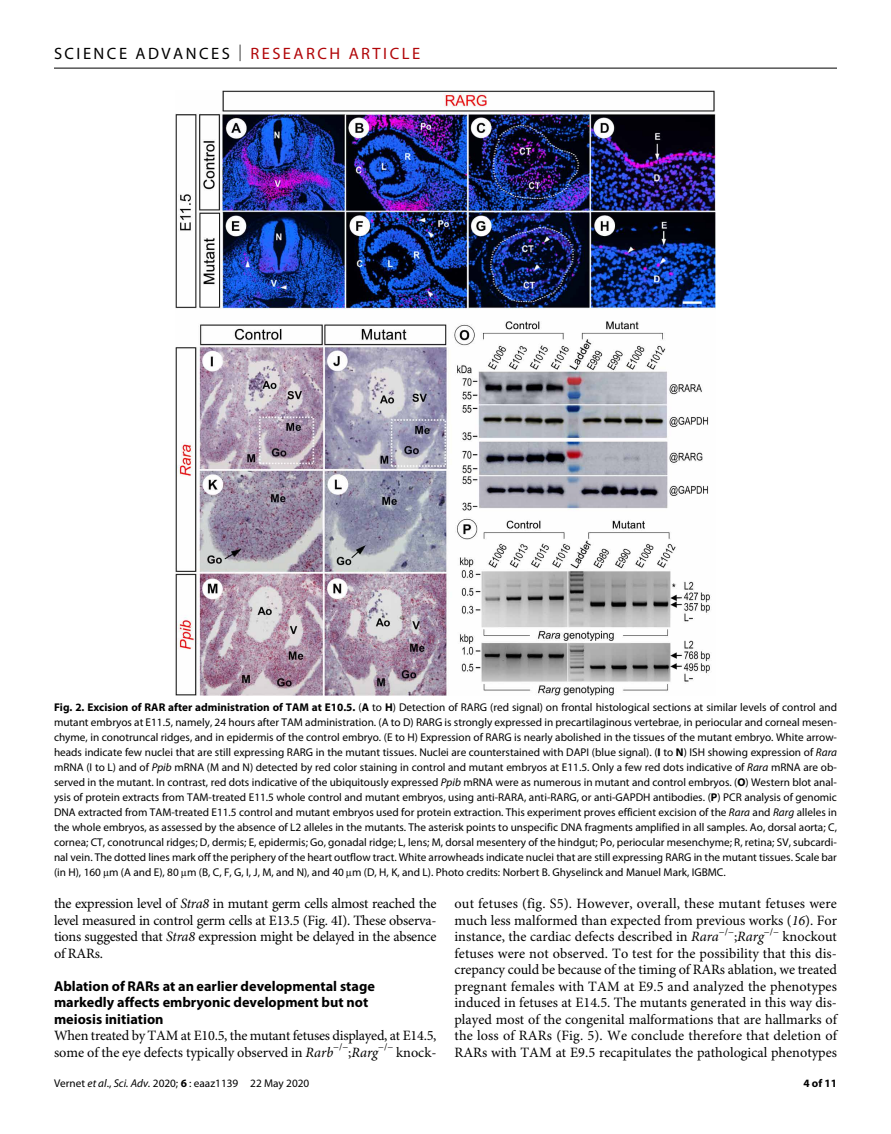
<style>
.page{position:relative;width:891px;height:1134px;background:#fff}
.page>*{position:absolute;margin:0;border:0;box-sizing:border-box;transform-origin:0 0}
.t1{font:16.5px "Myriad Pro";letter-spacing:.15em;color:#000}
.t2{font:14.25px/16.5px "Minion Pro";letter-spacing:-.02em;color:#000;text-align:justify}
.t3{font:700 14.25px/16.5px "Myriad Pro";color:#000}
.t4{font:11.25px/15px "Myriad Pro";color:#000;text-align:justify}
.t5{font:700 11.25px "Myriad Pro";color:#000}
.s1{font-weight:300}
.s2{color:#b10508}
.s3{font-weight:700}
.s4{font-style:italic}
</style>
<div class="page">
<hr style="left:54px;top:68px;width:783px;height:1px;background:#000">
<img style="left:176px;top:90px;width:540px;height:605px">
<h1 class="t1" style="left:54px;top:40px;width:368px">SCIENCE ADVANCES <span class="s1">|</span> <span class="s2">RESEARCH ARTICLE</span></h1>
<p class="t4" style="left:54px;top:700px;width:785px"><span class="s3">Fig. 2. Excision of RAR after administration of TAM at E10.5.</span> (<span class="s3">A</span> to <span class="s3">H</span>) Detection of RARG (red signal) on frontal histological sections at similar levels of control and mutant embryos at E11.5, namely, 24 hours after TAM administration. (A to D) RARG is strongly expressed in precartilaginous vertebrae, in periocular and corneal mesen&shy;chyme, in conotruncal ridges, and in epidermis of the control embryo. (E to H) Expression of RARG is nearly abolished in the tissues of the mutant embryo. White arrow&shy;heads indicate few nuclei that are still expressing RARG in the mutant tissues. Nuclei are counterstained with DAPI (blue signal). (<span class="s3">I</span> to <span class="s3">N</span>) ISH showing expression of <span class="s4">Rara </span>mRNA (I to L) and of <span class="s4">Ppib</span> mRNA (M and N) detected by red color staining in control and mutant embryos at E11.5. Only a few red dots indicative of <span class="s4">Rara</span> mRNA are ob&shy;served in the mutant. In contrast, red dots indicative of the ubiquitously expressed <span class="s4">Ppib</span> mRNA were as numerous in mutant and control embryos. (<span class="s3">O</span>) Western blot anal&shy;ysis of protein extracts from TAM-treated E11.5 whole control and mutant embryos, using anti-RARA, anti-RARG, or anti-GAPDH antibodies. (<span class="s3">P</span>) PCR analysis of genomic DNA extracted from TAM-treated E11.5 control and mutant embryos used for protein extraction. This experiment proves efficient excision of the <span class="s4">Rara</span> and <span class="s4">Rarg</span> alleles in the whole embryos, as assessed by the absence of L2 alleles in the mutants. The asterisk points to unspecific DNA fragments amplified in all samples. Ao, dorsal aorta; C, cornea; CT, conotruncal ridges; D, dermis; E, epidermis; Go, gonadal ridge; L, lens; M, dorsal mesentery of the hindgut; Po, periocular mesenchyme; R, retina; SV, subcardi&shy;nal vein. The dotted lines mark off the periphery of the heart outflow tract. White arrowheads indicate nuclei that are still expressing RARG in the mutant tissues. Scale bar (in H), 160 m (A and E), 80 m (B, C, F, G, I, J, M, and N), and 40 m (D, H, K, and L). Photo credits: Norbert B. Ghyselinck and Manuel Mark, IGBMC.</p>
<p class="t2" style="left:54px;top:897px;width:384px">the expression level of <span class="s4">Stra8</span> in mutant germ cells almost reached the level measured in control germ cells at E13.5 (Fig. 4I). These observa&shy;tions suggested that <span class="s4">Stra8</span> expression might be delayed in the absence of RARs.</p>
<p class="t3" style="left:54px;top:976px;width:322px">Ablation of RARs at an earlier developmental stage markedly affects embryonic development but not meiosis initiation</p>
<p class="t2" style="left:54px;top:1029px;width:384px">When treated by TAM at E10.5, the mutant fetuses displayed, at E14.5, some of the eye defects typically observed in <span class="s4">Rarb</span><sup>−/−</sup>;<span class="s4">Rarg</span><sup>−/−</sup> knock-</p>
<p class="t4" style="left:54px;top:1076px;width:257px">Vernet <span class="s4">et al</span>., <span class="s4">Sci. Adv.</span> 2020; <span class="s3">6</span> : eaaz1139 22 May 2020</p>
<p class="t2" style="left:454px;top:897px;width:384px">out fetuses (fig. S5). However, overall, these mutant fetuses were much less malformed than expected from previous works (<span class="s4">16</span>). For instance, the cardiac defects described in <span class="s4">Rara</span><sup>−/−</sup>;<span class="s4">Rarg</span><sup>−/−</sup> knockout fetuses were not observed. To test for the possibility that this dis&shy;crepancy could be because of the timing of RARs ablation, we treated pregnant females with TAM at E9.5 and analyzed the phenotypes induced in fetuses at E14.5. The mutants generated in this way dis&shy;played most of the congenital malformations that are hallmarks of the loss of RARs (Fig. 5). We conclude therefore that deletion of RARs with TAM at E9.5 recapitulates the pathological phenotypes</p>
<p class="t5" style="left:803px;top:1074px;width:35px">4 of 11</p>
</div>
